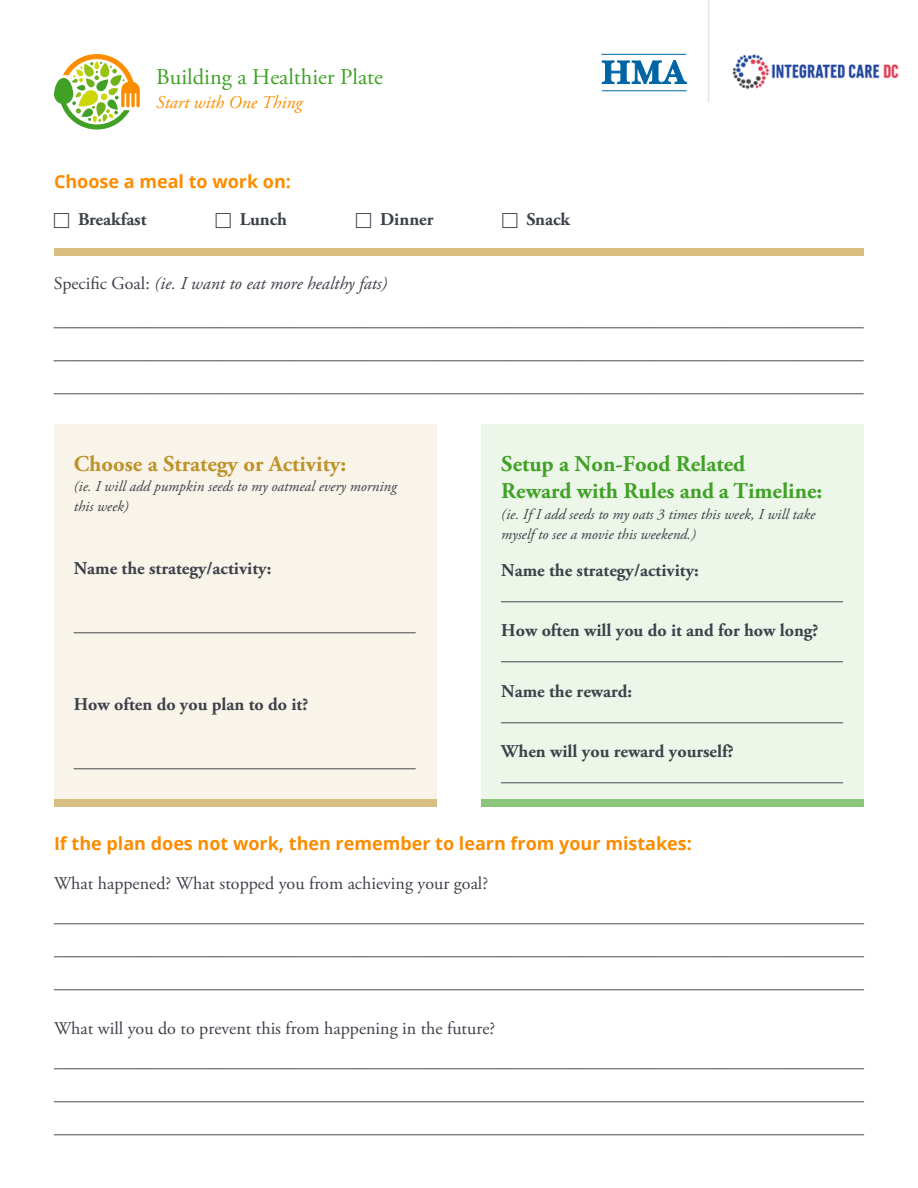
<style>
.page{position:relative;width:918px;height:1188px;background:#fff}
.page>*{position:absolute;margin:0;border:0;box-sizing:border-box;transform-origin:0 0}
.t1{font:700 22.5px/27px "Adobe Garamond Pro";color:#40a126}
.t2{font:700 22.5px "Adobe Garamond Pro";color:#be932b}
.t3{font:22.5px "Adobe Garamond Pro";color:#40a126}
.t4{font:18px/33px "Adobe Garamond Pro";color:#3d4149}
.t5{font:700 18px/39.6px "Open Sans";color:#fc8c00}
.t6{font:700 18px "Adobe Garamond Pro";color:#3d4149}
.t7{font:italic 18px "Adobe Garamond Pro";color:#3d4149}
.t8{font:italic 18px "Adobe Garamond Pro";color:#fc8c00}
.t9{font:italic 15px/20.2px "Adobe Garamond Pro";color:#3d4149}
.s1{font-style:normal}
.s2{font-weight:700}
.s3{font-family:"Adobe Garamond Pro";font-weight:400;color:#3d4149}
</style>
<div class="page">
<svg style="left:54px;top:54px;width:86px;height:76px"></svg>
<div style="left:54px;top:248px;width:810px;height:8px;background:#d8be80"></div>
<div style="left:54px;top:424px;width:382px;height:379px;background:#f9f4ea"></div>
<div style="left:54px;top:800px;width:382px;height:7px;background:#d8be80"></div>
<div style="left:482px;top:424px;width:382px;height:379px;background:#ecf6e9"></div>
<div style="left:482px;top:800px;width:382px;height:7px;background:#8cc67d"></div>
<svg style="left:602px;top:60px;width:85px;height:24px"></svg>
<hr style="left:602px;top:54px;width:84px;height:1px;background:#0065a3">
<hr style="left:602px;top:90px;width:85px;height:1px;background:#0065a3">
<hr style="left:708px;top:0;width:1px;height:103px;background:#e6e7e9">
<img style="left:732px;top:54px;width:167px;height:35px">
<p class="t3" style="left:156px;top:63px;width:228px">Building a Healthier Plate</p>
<p class="t8" style="left:156px;top:91px;width:148px">Start with One Thing</p>
<p class="t5" style="left:54px;top:162px;width:239px">Choose a meal to work on:</p>
<p class="t6" style="left:78px;top:209px;width:70px">Breakfast</p>
<p class="t6" style="left:240px;top:209px;width:49px">Lunch</p>
<p class="t6" style="left:380px;top:209px;width:55px">Dinner</p>
<p class="t6" style="left:527px;top:209px;width:45px">Snack</p>
<p class="t7" style="left:54px;top:272px;width:335px"><span class="s1">Specific Goal:</span> (ie. I want to eat more healthy fats)</p>
<p class="t4" style="left:54px;top:304px;width:811px;text-align:justify">__________________________________________________________________________________________ __________________________________________________________________________________________ __________________________________________________________________________________________</p>
<p class="t2" style="left:74px;top:451px;width:274px">Choose a Strategy or Activity:</p>
<p class="t9" style="left:74px;top:476px;width:325px">(ie. I will add pumpkin seeds to my oatmeal every morning this week)</p>
<p class="t6" style="left:74px;top:557px;width:199px">Name the strategy/activity:</p>
<p class="t4" style="left:74px;top:609px;width:344px">______________________________________</p>
<p class="t6" style="left:74px;top:693px;width:236px">How often do you plan to do it?</p>
<p class="t4" style="left:74px;top:745px;width:344px">______________________________________</p>
<p class="t1" style="left:501px;top:450px;width:323px">Setup a Non-Food Related<br>Reward with Rules and a Timeline:</p>
<p class="t9" style="left:501px;top:504px;width:316px">(ie. If I add seeds to my oats 3 times this week, I will take myself to see a movie this weekend.)</p>
<p class="t4" style="left:501px;top:558px;width:343px;line-height:24px"><span class="s2">Name the strategy/activity: </span>______________________________________</p>
<p class="t4" style="left:501px;top:619px;width:343px;line-height:24px"><span class="s2">How often will you do it and for how long? </span>______________________________________</p>
<p class="t4" style="left:501px;top:680px;width:343px;line-height:24px"><span class="s2">Name the reward: </span>______________________________________</p>
<p class="t4" style="left:501px;top:740px;width:343px;line-height:24px"><span class="s2">When will you reward yourself? </span>______________________________________</p>
<p class="t5" style="left:54px;top:823px;width:640px">If the plan does not work, then remember to learn from your mistakes:<br><span class="s3">What happened? What stopped you from achieving your goal?</span></p>
<p class="t4" style="left:54px;top:901px;width:811px;text-align:justify">__________________________________________________________________________________________ __________________________________________________________________________________________ __________________________________________________________________________________________</p>
<p class="t4" style="left:54px;top:1012px;width:811px">What will you do to prevent this from happening in the future? __________________________________________________________________________________________ __________________________________________________________________________________________ __________________________________________________________________________________________</p>
</div>
